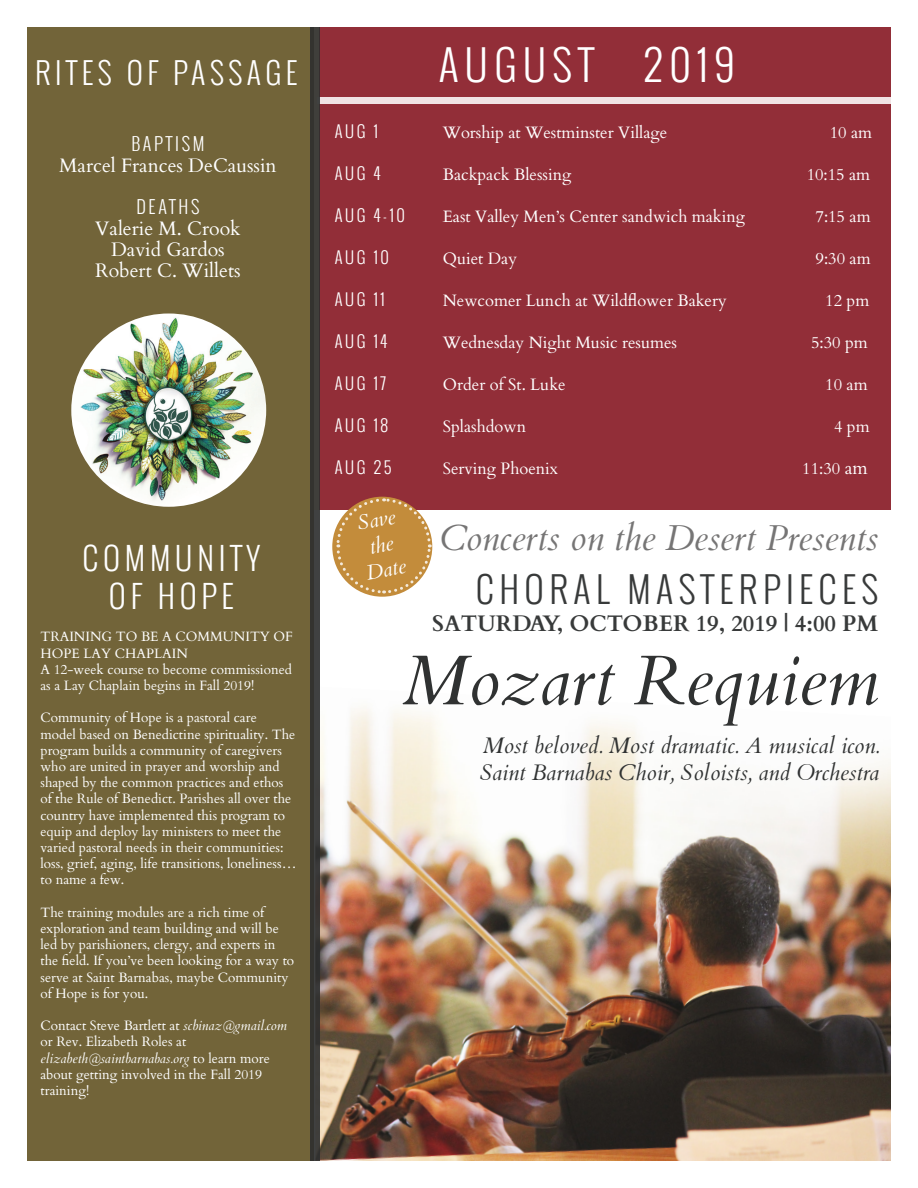
<style>
.page{position:relative;width:918px;height:1188px;background:#fff}
.page>*{position:absolute;margin:0;border:0;box-sizing:border-box;transform-origin:0 0}
.t1{font:italic 70.5px "Cardo";color:#303232}
.t2{font:300 42px "Oswald";letter-spacing:.15em;color:#fff}
.t3{font:italic 36px "Cardo";color:#767575}
.t4{font:300 36px "Oswald";letter-spacing:.15em;color:#383a3a}
.t5{font:300 31.5px "Oswald";letter-spacing:.15em;color:#fff}
.t6{font:300 30px "Oswald";letter-spacing:.15em;color:#fff}
.t7{font:italic 22.5px "Cardo";color:#303232}
.t8{font:700 22.5px "Cardo";color:#383a3a}
.t9{font:italic 21px "Cardo";color:#fff}
.t10{font:19.5px "Cardo";color:#fff}
.t11{font:300 18px "Oswald";letter-spacing:.15em;color:#fff}
.t12{font:16.5px "Cardo";color:#fff}
.t13{font:300 16.5px "Oswald";letter-spacing:.15em;color:#fff}
.t14{font:13.5px/16.2px "Cardo";color:#fff}
.s1{font-style:italic}
.s2{font-size:18px}
</style>
<div class="page">
<div style="left:320px;top:27px;width:571px;height:483px;background:#922e38"></div>
<img style="left:320px;top:707px;width:571px;height:454px">
<div style="left:27px;top:27px;width:287px;height:1134px;background:#726439"></div>
<img style="left:71px;top:314px;width:195px;height:193px">
<div style="left:318px;top:97px;width:573px;height:7px;background:#f0e3e4"></div>
<svg style="left:310px;top:27px;width:10px;height:1134px;background:#3a3936"></svg>
<svg style="left:335px;top:497px;width:97px;height:98px"></svg>
<h3 class="t6" style="left:35px;top:51px;width:264px">RITES OF PASSAGE</h3>
<p class="t11" style="left:131px;top:130px;width:74px">BAPTISM</p>
<p class="t10" style="left:59px;top:150px;width:219px">Marcel Frances DeCaussin</p>
<p class="t11" style="left:136px;top:193px;width:65px">DEATHS</p>
<p class="t10" style="left:95px;top:213px;width:147px">Valerie M. Crook</p>
<p class="t10" style="left:111px;top:234px;width:115px">David Gardos</p>
<p class="t10" style="left:95px;top:255px;width:147px">Robert C. Willets</p>
<p class="t5" style="left:83px;top:535px;width:179px">COMMUNITY</p>
<p class="t5" style="left:109px;top:573px;width:126px">OF HOPE</p>
<p class="t14" style="left:40px;top:628px;width:254px">TRAINING TO BE A COMMUNITY OF<br>HOPE LAY CHAPLAIN</p>
<p class="t14" style="left:40px;top:660px;width:253px">A 12-week course to become commissioned as a Lay Chaplain begins in Fall 2019!</p>
<p class="t14" style="left:40px;top:709px;width:258px">Community of Hope is a pastoral care<br>model based on Benedictine spirituality. The program builds a community of caregivers who are united in prayer and worship and shaped by the common practices and ethos of the Rule of Benedict. Parishes all over the country have implemented this program to equip and deploy lay ministers to meet the varied pastoral needs in their communities: loss, grief, aging, life transitions, loneliness… to name a few.</p>
<p class="t14" style="left:40px;top:903px;width:255px">The training modules are a rich time of exploration and team building and will be led by parishioners, clergy, and experts in the field. If you’ve been looking for a way to serve at Saint Barnabas, maybe Community of Hope is for you.</p>
<p class="t14" style="left:40px;top:1017px;width:248px">Contact Steve Bartlett at <span class="s1">scbinaz@gmail.com </span>or Rev. Elizabeth Roles at</p>
<p class="t14" style="left:40px;top:1049px;width:231px"><span class="s1">elizabeth@saintbarnabas.org</span> to learn more about getting involved in the Fall 2019 training!</p>
<p class="t2" style="left:439px;top:34px;width:297px">AUGUST 2019</p>
<p class="t13" style="left:335px;top:120px;width:45px">AUG 1</p>
<p class="t12" style="left:443px;top:120px;width:226px">Worship at Westminster Village</p>
<p class="t12" style="left:830px;top:120px;width:44px">10 am</p>
<p class="t13" style="left:335px;top:162px;width:47px">AUG 4</p>
<p class="t12" style="left:443px;top:162px;width:130px">Backpack Blessing</p>
<p class="t12" style="left:807px;top:162px;width:65px">10:15 am</p>
<p class="t13" style="left:335px;top:204px;width:72px">AUG 4-10</p>
<p class="t12" style="left:443px;top:204px;width:304px">East Valley Men’s Center sandwich making</p>
<p class="t12" style="left:816px;top:204px;width:57px">7:15 am</p>
<p class="t13" style="left:335px;top:246px;width:56px">AUG 10</p>
<p class="t12" style="left:443px;top:246px;width:76px">Quiet Day</p>
<p class="t12" style="left:816px;top:246px;width:57px">9:30 am</p>
<p class="t13" style="left:335px;top:288px;width:51px">AUG 11</p>
<p class="t12" style="left:443px;top:288px;width:286px">Newcomer Lunch at Wildflower Bakery</p>
<p class="t12" style="left:825px;top:288px;width:46px">12 pm</p>
<p class="t13" style="left:335px;top:330px;width:54px">AUG 14</p>
<p class="t12" style="left:443px;top:330px;width:236px">Wednesday Night Music resumes</p>
<p class="t12" style="left:811px;top:330px;width:58px">5:30 pm</p>
<p class="t13" style="left:335px;top:372px;width:53px">AUG 17</p>
<p class="t12" style="left:443px;top:372px;width:124px">Order of St. Luke</p>
<p class="t12" style="left:825px;top:372px;width:44px">10 am</p>
<p class="t13" style="left:335px;top:414px;width:55px">AUG 18</p>
<p class="t12" style="left:443px;top:414px;width:85px">Splashdown</p>
<p class="t12" style="left:834px;top:414px;width:37px">4 pm</p>
<p class="t13" style="left:335px;top:456px;width:58px">AUG 25</p>
<p class="t12" style="left:443px;top:456px;width:117px">Serving Phoenix</p>
<p class="t12" style="left:802px;top:456px;width:67px">11:30 <span class="s2">am</span></p>
<p class="t9" style="left:355px;top:511px;width:40px;rotate:-11deg">Save</p>
<p class="t9" style="left:364px;top:561px;width:42px;rotate:-11deg">Date</p>
<p class="t3" style="left:440px;top:516px;width:440px">Concerts on the Desert Presents</p>
<p class="t4" style="left:476px;top:562px;width:404px">CHORAL MASTERPIECES</p>
<p class="t8" style="left:432px;top:605px;width:448px">SATURDAY, OCTOBER 19, 2019 | 4:00 PM</p>
<p class="t1" style="left:402px;top:639px;width:479px">Mozart Requiem</p>
<p class="t7" style="left:483px;top:732px;width:398px">Most beloved. Most dramatic. A musical icon.</p>
<p class="t7" style="left:480px;top:759px;width:401px">Saint Barnabas Choir, Soloists, and Orchestra</p>
</div>
